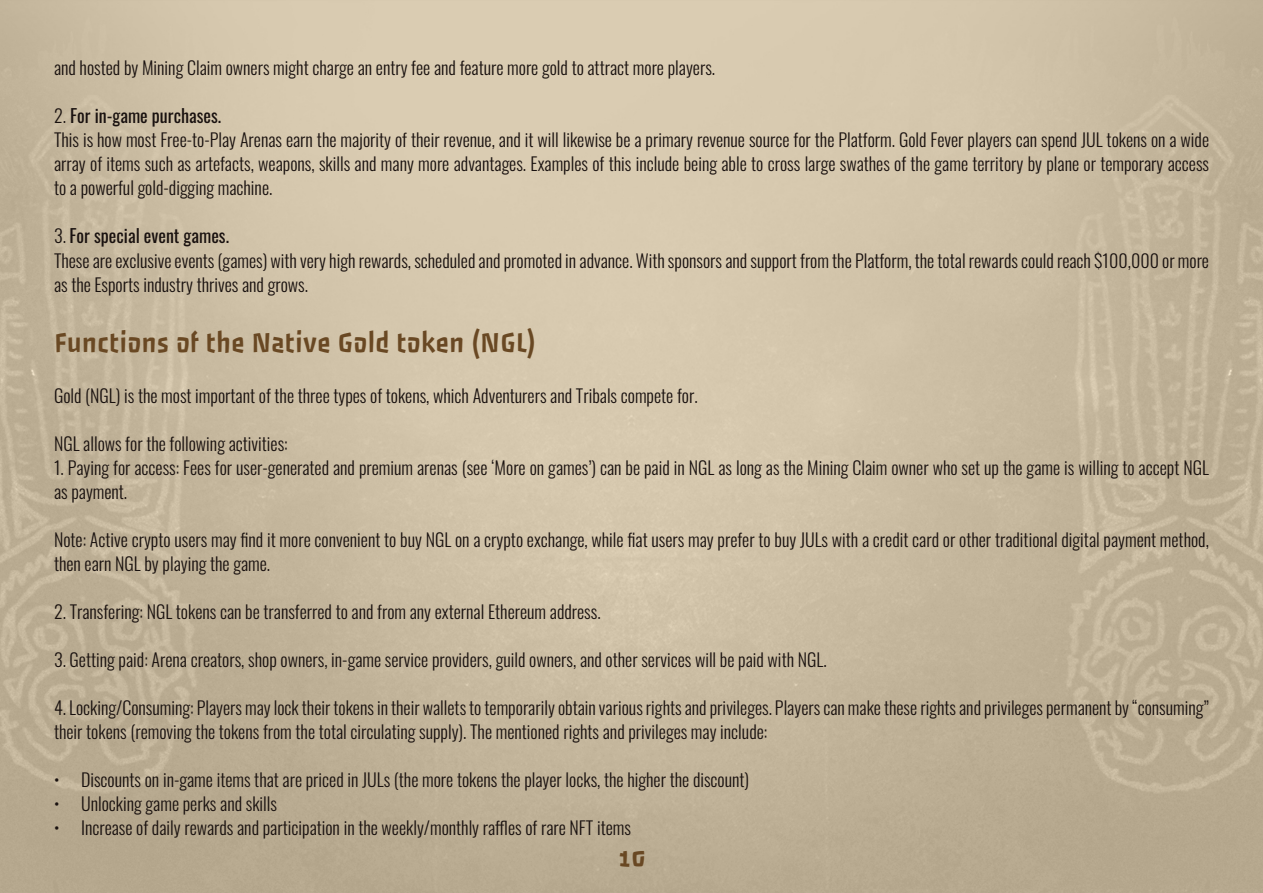
<style>
.page{position:relative;width:1263px;height:893px;background:#fff}
.page>*{position:absolute;margin:0;border:0;box-sizing:border-box;transform-origin:0 0}
.Title_Text{font:30px "Passero One";color:#694823}
.t1{font:300 18px/24px "Oswald";color:#19110f}
.t2{font:18px "Oswald";color:#19110f}
.s1{font-weight:300}
</style>
<div class="page">
<p class="t1" style="left:54px;top:54px;width:663px">and hosted by Mining Claim owners might charge an entry fee and feature more gold to attract more players.</p>
<p class="t2" style="left:54px;top:100px;width:169px"><span class="s1">2.</span> For in-game purchases.</p>
<p class="t1" style="left:54px;top:126px;width:1157px;text-align:justify">This is how most Free-to-Play Arenas earn the majority of their revenue, and it will likewise be a primary revenue source for the Platform. Gold Fever players can spend JUL tokens on a wide array of items such as artefacts, weapons, skills and many more advantages. Examples of this include being able to cross large swathes of the game territory by plane or temporary access to a powerful gold-digging machine.</p>
<p class="t2" style="left:54px;top:220px;width:177px"><span class="s1">3.</span> For special event games.</p>
<p class="t1" style="left:54px;top:246px;width:1156px">These are exclusive events (games) with very high rewards, scheduled and promoted in advance. With sponsors and support from the Platform, the total rewards could reach $100,000 or more as the Esports industry thrives and grows.</p>
<p class="Title_Text" style="left:54px;top:325px;width:484px">Functions of the Native Gold token (NGL)</p>
<p class="t1" style="left:54px;top:381px;width:645px">Gold (NGL) is the most important of the three types of tokens, which Adventurers and Tribals compete for.</p>
<p class="t1" style="left:54px;top:429px;width:235px">NGL allows for the following activities:</p>
<p class="t1" style="left:54px;top:453px;width:1156px">1. Paying for access: Fees for user-generated and premium arenas (see ‘More on games’) can be paid in NGL as long as the Mining Claim owner who set up the game is willing to accept NGL as payment.</p>
<p class="t1" style="left:54px;top:525px;width:1156px">Note: Active crypto users may find it more convenient to buy NGL on a crypto exchange, while fiat users may prefer to buy JULs with a credit card or other traditional digital payment method, then earn NGL by playing the game.</p>
<p class="t1" style="left:54px;top:597px;width:548px">2. Transfering: NGL tokens can be transferred to and from any external Ethereum address.</p>
<p class="t1" style="left:54px;top:645px;width:774px">3. Getting paid: Arena creators, shop owners, in-game service providers, guild owners, and other services will be paid with NGL.</p>
<p class="t1" style="left:54px;top:693px;width:1157px">4. Locking/Consuming: Players may lock their tokens in their wallets to temporarily obtain various rights and privileges. Players can make these rights and privileges permanent by “consuming” their tokens (removing the tokens from the total circulating supply). The mentioned rights and privileges may include:</p>
<p class="t1" style="left:54px;top:765px;width:697px">• Discounts on in-game items that are priced in JULs (the more tokens the player locks, the higher the discount)</p>
<p class="t1" style="left:54px;top:789px;width:224px">• Unlocking game perks and skills</p>
<p class="t1" style="left:54px;top:813px;width:578px">• Increase of daily rewards and participation in the weekly/monthly raffles of rare NFT items</p>
<h1 class="Title_Text" style="left:618px;top:839px;width:30px">10</h1>
</div>
